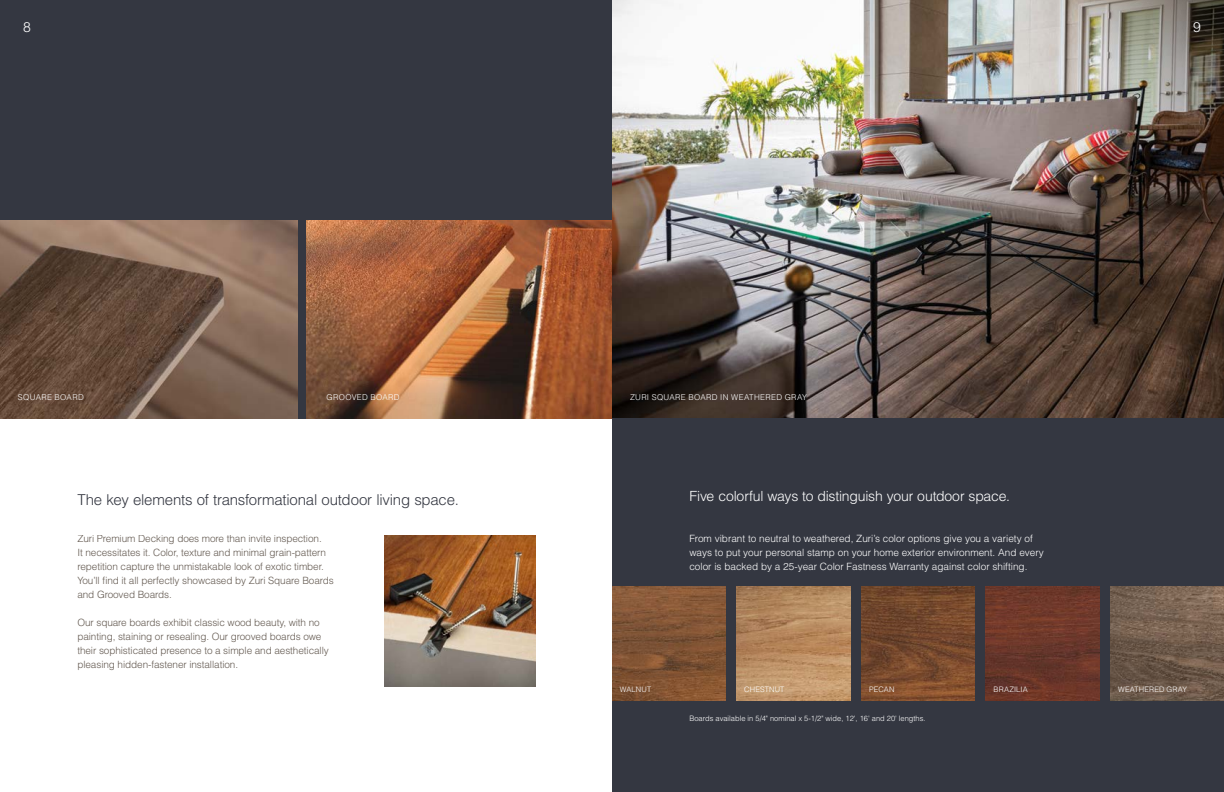
<style>
.page{position:relative;width:1224px;height:792px;background:#fff}
.page>*{position:absolute;margin:0;border:0;box-sizing:border-box;transform-origin:0 0}
.t1{font:300 15px "Helvetica LT Std";letter-spacing:-.015em;color:#343741}
.t2{font:300 14px "Helvetica LT Std";letter-spacing:-.015em;color:#fff}
.t3{font:300 10px/14px "Helvetica LT Std";letter-spacing:-.01em;color:#635950}
.t4{font:300 10px/14px "Helvetica LT Std";color:#fff}
.t5{font:300 8px "Helvetica LT Std";letter-spacing:.045em;color:#fff}
.t6{font:300 7.5px "Helvetica LT Std";color:#fff}
.t7{font:300 7.5px "Helvetica LT Std";letter-spacing:.025em;color:#fff}
</style>
<div class="page">
<img style="left:612px;top:0;width:229px;height:418px">
<img style="left:841px;top:0;width:383px;height:418px">
<div style="left:612px;top:418px;width:612px;height:374px;background:#343741"></div>
<img style="left:737px;top:587px;width:113px;height:113px">
<img style="left:612px;top:587px;width:114px;height:113px">
<img style="left:861px;top:587px;width:114px;height:113px">
<img style="left:986px;top:587px;width:113px;height:113px">
<img style="left:1110px;top:587px;width:114px;height:113px">
<div style="left:0;top:0;width:612px;height:418px;background:#343741"></div>
<img style="left:0;top:220px;width:297px;height:198px">
<img style="left:307px;top:220px;width:305px;height:198px">
<img style="left:385px;top:535px;width:150px;height:151px">
<h2 class="t2" style="left:23px;top:18px;width:9px">8</h2>
<h2 class="t2" style="left:1193px;top:18px;width:9px">9</h2>
<p class="t5" style="left:18px;top:392px;width:67px">SQUARE BOARD</p>
<p class="t5" style="left:327px;top:392px;width:75px">GROOVED BOARD</p>
<h1 class="t1" style="left:77px;top:490px;width:383px">The key elements of transformational outdoor living space.</h1>
<p class="t3" style="left:77px;top:532px;width:258px">Zuri Premium Decking does more than invite inspection.<br>It necessitates it. Color, texture and minimal grain-pattern repetition capture the unmistakable look of exotic timber.<br>You’ll find it all perfectly showcased by Zuri Square Boards and Grooved Boards.</p>
<p class="t3" style="left:77px;top:616px;width:253px">Our square boards exhibit classic wood beauty, with no painting, staining or resealing. Our grooved boards owe their sophisticated presence to a simple and aesthetically pleasing hidden-fastener installation.</p>
<p class="t5" style="left:630px;top:392px;width:179px">ZURI SQUARE BOARD IN WEATHERED GRAY</p>
<h2 class="t2" style="left:689px;top:487px;width:322px">Five colorful ways to distinguish your outdoor space.</h2>
<p class="t4" style="left:689px;top:532px;width:356px">From vibrant to neutral to weathered, Zuri’s color options give you a variety of ways to put your personal stamp on your home exterior environment. And every color is backed by a 25-year Color Fastness Warranty against color shifting.</p>
<p class="t6" style="left:620px;top:685px;width:33px">WALNUT</p>
<p class="t7" style="left:744px;top:685px;width:42px">CHESTNUT</p>
<p class="t6" style="left:869px;top:685px;width:27px">PECAN</p>
<p class="t6" style="left:994px;top:685px;width:36px">BRAZILIA</p>
<p class="t7" style="left:1118px;top:685px;width:70px">WEATHERED GRAY</p>
<p class="t6" style="left:689px;top:714px;width:238px">Boards available in 5/4" nominal x 5-1/2" wide, 12', 16' and 20' lengths.</p>
</div>
